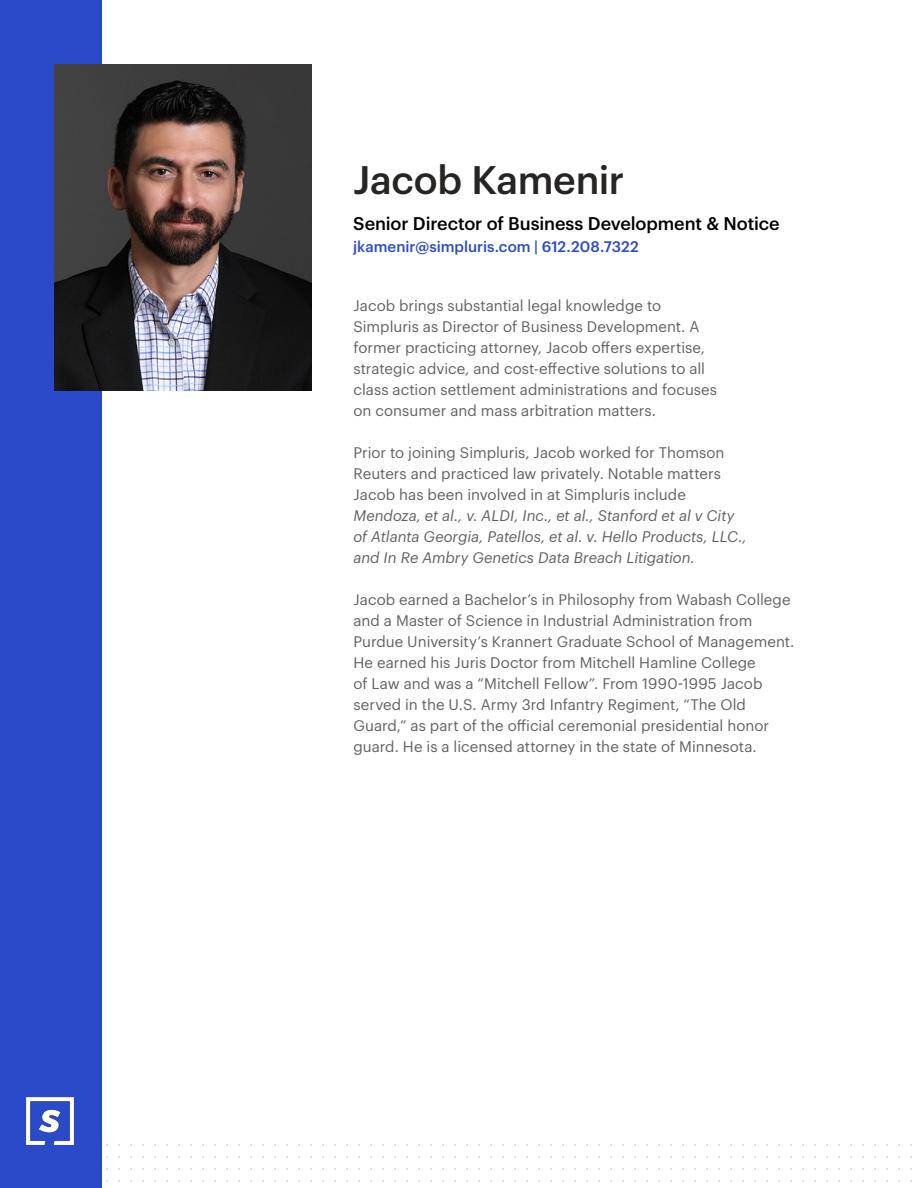
<style>
.page{position:relative;width:918px;height:1188px;background:#fff}
.page>*{position:absolute;margin:0;border:0;box-sizing:border-box;transform-origin:0 0}
.Headline{font:500 39px "Graphik";letter-spacing:-.01em;color:#272524}
.Smaller_Headline{font:500 18px "Graphik";letter-spacing:-.005em;color:#000}
.Body{font:15px/21px "Graphik";color:#626262}
.Body-2{font:italic 15px/21px "Graphik";color:#626262}
.Smaller_Headline-2{font:500 15px "Graphik";color:#2b4aca}
.s1{font-style:normal}
</style>
<div class="page">
<div style="left:0;top:0;width:102px;height:1188px;background:#2b4aca"></div>
<img style="left:26px;top:1097px;width:48px;height:49px">
<img style="left:54px;top:64px;width:258px;height:326px">
<p class="Headline" style="left:353px;top:150px;width:273px">Jacob Kamenir</p>
<p class="Smaller_Headline" style="left:353px;top:210px;width:428px">Senior Director of Business Development &amp; Notice</p>
<p class="Smaller_Headline-2" style="left:353px;top:235px;width:287px">jkamenir@simpluris.com | 612.208.7322</p>
<p class="Body" style="left:353px;top:294px;width:365px">Jacob brings substantial legal knowledge to Simpluris as Director of Business Development. A former practicing attorney, Jacob offers expertise, strategic advice, and cost-effective solutions to all class action settlement administrations and focuses on consumer and mass arbitration matters.</p>
<p class="Body-2" style="left:353px;top:441px;width:395px"><span class="s1">Prior to joining Simpluris, Jacob worked for Thomson Reuters and practiced law privately. Notable matters Jacob has been involved in at Simpluris include </span>Mendoza, et al., v. ALDI, Inc., et al., Stanford et al v City of Atlanta Georgia, Patellos, et al. v. Hello Products, LLC., and In Re Ambry Genetics Data Breach Litigation.</p>
<p class="Body" style="left:353px;top:588px;width:442px">Jacob earned a Bachelor’s in Philosophy from Wabash College and a Master of Science in Industrial Administration from Purdue University’s Krannert Graduate School of Management.<br>He earned his Juris Doctor from Mitchell Hamline College<br>of Law and was a “Mitchell Fellow”. From 1990-1995 Jacob served in the U.S. Army 3rd Infantry Regiment, “The Old Guard,” as part of the official ceremonial presidential honor guard. He is a licensed attorney in the state of Minnesota.</p>
</div>
